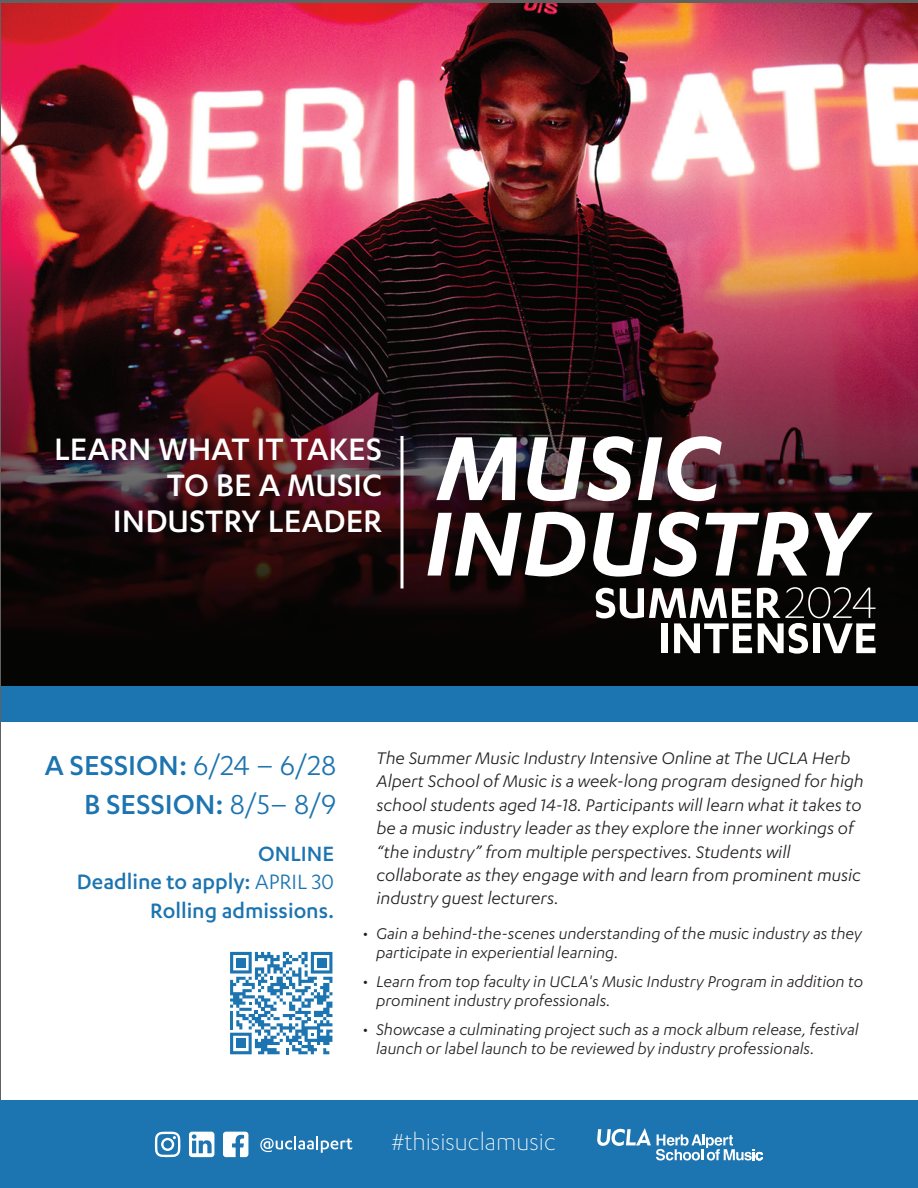
<style>
.page{position:relative;width:918px;height:1188px;background:#fff}
.page>*{position:absolute;margin:0;border:0;box-sizing:border-box;transform-origin:0 0}
.t1{font:500 36px/36px "Karbon";color:#fff;text-align:right}
.t2{font:500 31.8px/38.2px "Karbon";color:#1c74b0;text-align:right}
.t3{font:300 27px "Karbon";color:#fff}
.t4{font:500 24px/28.8px "Karbon";color:#1c74b0;text-align:right}
.t5{font:italic 19.5px/23.4px "Karbon";color:#231f20}
.t6{font:italic 18px/19.5px "Karbon";color:#231f20}
.s1{font-weight:400}
</style>
<div class="page">
<img style="left:1px;top:2px;width:916px;height:232px">
<hr style="left:0;top:0;width:918px;height:2px;background:#606160">
<img style="left:1px;top:234px;width:916px;height:452px">
<div style="left:0;top:686px;width:918px;height:35px;background:#1c74b0"></div>
<hr style="left:917px;top:0;width:1px;height:1188px;background:#606160">
<hr style="left:0;top:0;width:1px;height:1188px;background:#606160">
<div style="left:0;top:1101px;width:918px;height:87px;background:#1c74b0"></div>
<svg style="left:436px;top:437px;width:81px;height:63px"></svg>
<svg style="left:527px;top:436px;width:135px;height:65px"></svg>
<svg style="left:668px;top:436px;width:54px;height:65px"></svg>
<svg style="left:427px;top:512px;width:158px;height:64px"></svg>
<svg style="left:593px;top:512px;width:106px;height:65px"></svg>
<svg style="left:705px;top:512px;width:168px;height:64px"></svg>
<svg style="left:596px;top:587px;width:280px;height:67px"></svg>
<hr style="left:401px;top:436px;width:3px;height:152px;background:#fff">
<svg style="left:597px;top:1128px;width:166px;height:33px"></svg>
<svg style="left:155px;top:1132px;width:25px;height:25px"></svg>
<svg style="left:189px;top:1132px;width:25px;height:25px"></svg>
<svg style="left:223px;top:1132px;width:25px;height:25px"></svg>
<svg style="left:260px;top:1136px;width:92px;height:17px"></svg>
<svg style="left:230px;top:952px;width:102px;height:102px"></svg>
<div style="left:317px;top:958px;width:9px;height:9px;background:#1c74b0"></div>
<div style="left:236px;top:1039px;width:9px;height:9px;background:#1c74b0"></div>
<div style="left:236px;top:958px;width:9px;height:9px;background:#1c74b0"></div>
<h1 class="t1" style="left:54px;top:430px;width:330px">LEARN WHAT IT TAKES<br>TO BE A MUSIC<br>INDUSTRY LEADER</h1>
<h2 class="t2" style="left:45px;top:745px;width:293px">A SESSION: <span class="s1">6/24 – 6/28<br></span>B SESSION: <span class="s1">8/5– 8/9</span></h2>
<p class="t4" style="left:77px;top:838px;width:259px">ONLINE<br>Deadline to apply: <span class="s1">APRIL 30<br></span>Rolling admissions.</p>
<p class="t5" style="left:377px;top:746px;width:489px">The Summer Music Industry Intensive Online at The UCLA Herb Alpert School of Music is a week-long program designed for high school students aged 14-18. Participants will learn what it takes to be a music industry leader as they explore the inner workings of “the industry” from multiple perspectives. Students will collaborate as they engage with and learn from prominent music industry guest lecturers.</p>
<p class="t6" style="left:376px;top:923px;width:487px;text-indent:-14px">• Gain a behind-the-scenes understanding of the music industry as they participate in experiential learning.</p>
<p class="t6" style="left:376px;top:971px;width:488px;text-indent:-14px">• Learn from top faculty in UCLA's Music Industry Program in addition to prominent industry professionals.</p>
<p class="t6" style="left:376px;top:1019px;width:484px;text-indent:-14px">• Showcase a culminating project such as a mock album release, festival launch or label launch to be reviewed by industry professionals.</p>
<h3 class="t3" style="left:391px;top:1127px;width:166px">#thisisuclamusic</h3>
</div>
